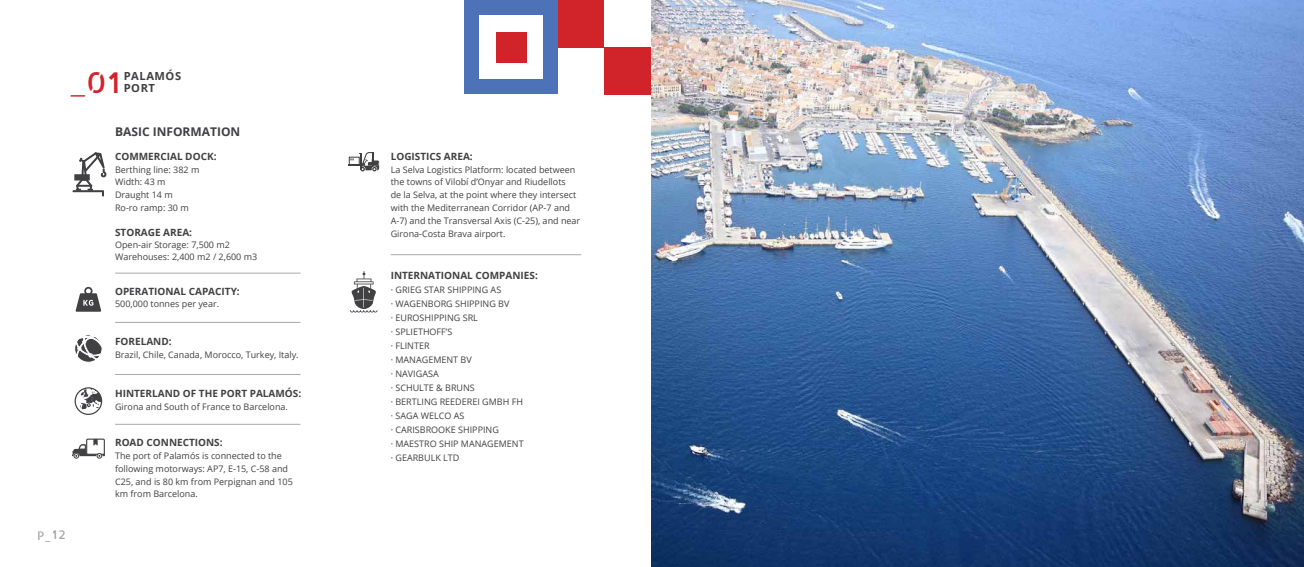
<style>
.page{position:relative;width:1304px;height:567px;background:#fff}
.page>*{position:absolute;margin:0;border:0;box-sizing:border-box;transform-origin:0 0}
.t1{font:28.7px "Allerta Stencil";color:#d2232a}
.t2{font:700 12px "Open Sans";color:#414042}
.t3{font:12px "Allerta Stencil";color:#696869}
.t4{font:700 11.1px "Open Sans";letter-spacing:.05em;color:#414042}
.t5{font:700 10px "Open Sans";color:#414042}
.t6{font:9px/14px "Open Sans";color:#414042}
.s1{font-family:"Myriad Pro"}
.s2{font-family:"Open Sans";font-weight:700}
</style>
<div class="page">
<hr style="left:115px;top:424px;width:185px;height:1px;background:#a7a9ac">
<hr style="left:115px;top:374px;width:185px;height:1px;background:#a7a9ac">
<hr style="left:115px;top:322px;width:185px;height:1px;background:#a7a9ac">
<hr style="left:391px;top:254px;width:190px;height:1px;background:#a7a9ac">
<hr style="left:115px;top:273px;width:185px;height:1px;background:#a7a9ac">
<div style="left:558px;top:0;width:47px;height:47px;background:#d0232a"></div>
<div style="left:605px;top:47px;width:47px;height:47px;background:#d0232a"></div>
<div style="left:464px;top:0;width:94px;height:94px;background:#4e72b8"></div>
<div style="left:479px;top:16px;width:64px;height:63px;background:#fff"></div>
<div style="left:496px;top:32px;width:30px;height:30px;background:#d0232a"></div>
<img style="left:652px;top:0;width:652px;height:567px">
<svg style="left:74px;top:335px;width:28px;height:28px"></svg>
<svg style="left:76px;top:287px;width:25px;height:25px"></svg>
<svg style="left:72px;top:438px;width:33px;height:21px"></svg>
<div style="left:75px;top:387px;width:27px;height:28px;border:1px solid #414042;border-radius:50%"></div>
<svg style="left:79px;top:388px;width:23px;height:22px"></svg>
<svg style="left:348px;top:152px;width:32px;height:19px"></svg>
<svg style="left:350px;top:271px;width:27px;height:41px"></svg>
<svg style="left:73px;top:152px;width:33px;height:44px"></svg>
<p class="t4" style="left:124px;top:68px;width:59px">PALAMÓS</p>
<h1 class="t1" style="left:71px;top:63px;width:50px"><span class="s1">_</span>01</h1>
<p class="t4" style="left:124px;top:81px;width:33px">PORT</p>
<h2 class="t2" style="left:115px;top:123px;width:127px">BASIC INFORMATION</h2>
<h2 class="t3" style="left:38px;top:527px;width:29px">P<span class="s2">_</span> 12</h2>
<p class="t5" style="left:115px;top:149px;width:103px">COMMERCIAL DOCK:</p>
<p class="t6" style="left:115px;top:163px;width:86px;line-height:12.8px">Berthing line: 382 m<br>Width: 43 m<br>Draught 14 m<br>Ro-ro ramp: 30 m</p>
<p class="t5" style="left:115px;top:225px;width:79px">STORAGE AREA:</p>
<p class="t6" style="left:115px;top:238px;width:144px;line-height:12px">Open-air Storage: 7,500 m2<br>Warehouses: 2,400 m2 / 2,600 m3</p>
<p class="t5" style="left:115px;top:284px;width:126px">OPERATIONAL CAPACITY:</p>
<p class="t6" style="left:115px;top:297px;width:106px">500,000 tonnes per year.</p>
<p class="t5" style="left:115px;top:334px;width:58px">FORELAND:</p>
<p class="t6" style="left:115px;top:347px;width:185px">Brazil, Chile, Canada, Morocco, Turkey, Italy.</p>
<p class="t5" style="left:115px;top:386px;width:188px">HINTERLAND OF THE PORT PALAMÓS:</p>
<p class="t6" style="left:115px;top:399px;width:174px">Girona and South of France to Barcelona.</p>
<p class="t5" style="left:115px;top:435px;width:109px">ROAD CONNECTIONS:</p>
<p class="t6" style="left:115px;top:449px;width:179px;line-height:12.8px">The port of Palamós is connected to the following motorways: AP7, E-15, C-58 and C25, and is 80 km from Perpignan and 105 km from Barcelona.</p>
<p class="t5" style="left:391px;top:149px;width:84px">LOGISTICS AREA:</p>
<p class="t6" style="left:391px;top:163px;width:191px;line-height:12.8px">La Selva Logistics Platform: located between the towns of Vilobí d’Onyar and Riudellots<br>de la Selva, at the point where they intersect with the Mediterranean Corridor (AP-7 and A-7) and the Transversal Axis (C-25), and near Girona-Costa Brava airport.</p>
<p class="t5" style="left:391px;top:268px;width:149px">INTERNATIONAL COMPANIES:</p>
<p class="t6" style="left:391px;top:282px;width:135px">· GRIEG STAR SHIPPING AS<br>· WAGENBORG SHIPPING BV<br>· EUROSHIPPING SRL<br>· SPLIETHOFF’S<br>· FLINTER<br>· MANAGEMENT BV<br>· NAVIGASA<br>· SCHULTE &amp; BRUNS<br>· BERTLING REEDEREI GMBH FH · SAGA WELCO AS<br>· CARISBROOKE SHIPPING<br>· MAESTRO SHIP MANAGEMENT · GEARBULK LTD</p>
</div>
